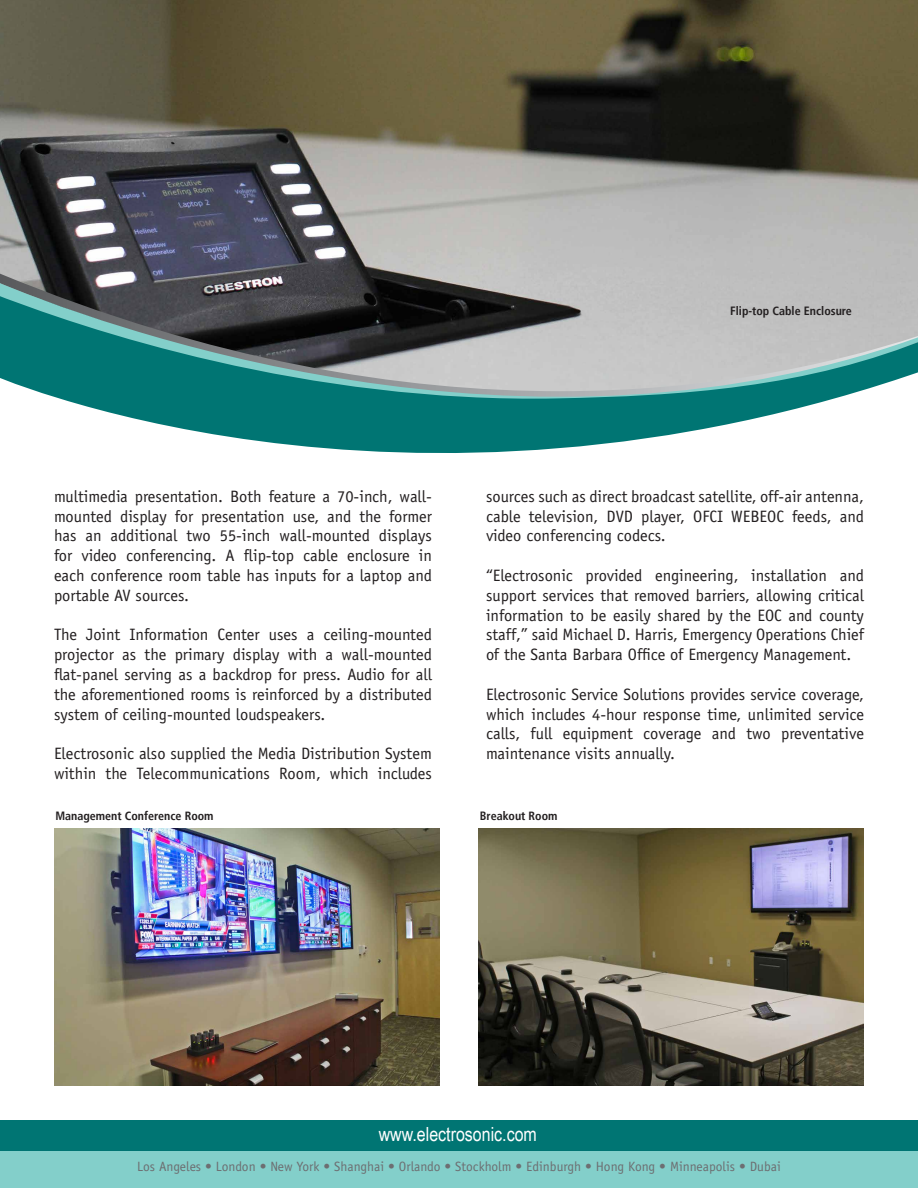
<style>
.page{position:relative;width:918px;height:1188px;background:#fff}
.page>*{position:absolute;margin:0;border:0;box-sizing:border-box;transform-origin:0 0}
.t1{font:19.5px "Arial Narrow";color:#fff}
.t2{font:16.5px/19.8px "Officina Sans Std";color:#231f20;text-align:justify}
.t3{font:13.5px "Officina Sans Std";color:#6d6e71}
.t4{font:700 condensed 12px "Frutiger LT";color:#231f20}
</style>
<div class="page">
<img style="left:0;top:0;width:918px;height:274px">
<svg style="left:0;top:274px;width:918px;height:4px;background:#929294"></svg>
<svg style="left:0;top:278px;width:918px;height:13px;background:#888789"></svg>
<svg style="left:0;top:291px;width:918px;height:162px"></svg>
<img style="left:478px;top:828px;width:386px;height:257px">
<img style="left:54px;top:828px;width:386px;height:257px">
<div style="left:0;top:1120px;width:918px;height:68px;background:#007573"></div>
<div style="left:0;top:1151px;width:918px;height:37px;background:#83cfca"></div>
<p class="t4" style="left:730px;top:303px;width:123px">Flip-top Cable Enclosure</p>
<p class="t2" style="left:54px;top:486px;width:380px">multimedia presentation. Both feature a 70-inch, wall&shy;mounted display for presentation use, and the former has an additional two 55-inch wall-mounted displays for video conferencing. A flip-top cable enclosure in each conference room table has inputs for a laptop and portable AV sources.</p>
<p class="t2" style="left:54px;top:625px;width:380px">The Joint Information Center uses a ceiling-mounted projector as the primary display with a wall-mounted flat-panel serving as a backdrop for press. Audio for all the aforementioned rooms is reinforced by a distributed system of ceiling-mounted loudspeakers.</p>
<p class="t2" style="left:54px;top:744px;width:379px">Electrosonic also supplied the Media Distribution System within the Telecommunications Room, which includes</p>
<p class="t2" style="left:486px;top:486px;width:380px">sources such as direct broadcast satellite, off-air antenna, cable television, DVD player, OFCI WEBEOC feeds, and video conferencing codecs.</p>
<p class="t2" style="left:486px;top:565px;width:380px">“Electrosonic provided engineering, installation and support services that removed barriers, allowing critical information to be easily shared by the EOC and county staff,” said Michael D. Harris, Emergency Operations Chief of the Santa Barbara Office of Emergency Management.</p>
<p class="t2" style="left:486px;top:684px;width:380px">Electrosonic Service Solutions provides service coverage, which includes 4-hour response time, unlimited service calls, full equipment coverage and two preventative maintenance visits annually.</p>
<p class="t4" style="left:56px;top:809px;width:160px">Management Conference Room</p>
<p class="t4" style="left:480px;top:809px;width:79px">Breakout Room</p>
<p class="t1" style="left:379px;top:1120px;width:160px">www.electrosonic.com</p>
<p class="t3" style="left:137px;top:1159px;width:645px">Los Angeles • London • New York • Shanghai • Orlando • Stockholm • Edinburgh • Hong Kong • Minneapolis • Dubai</p>
</div>
